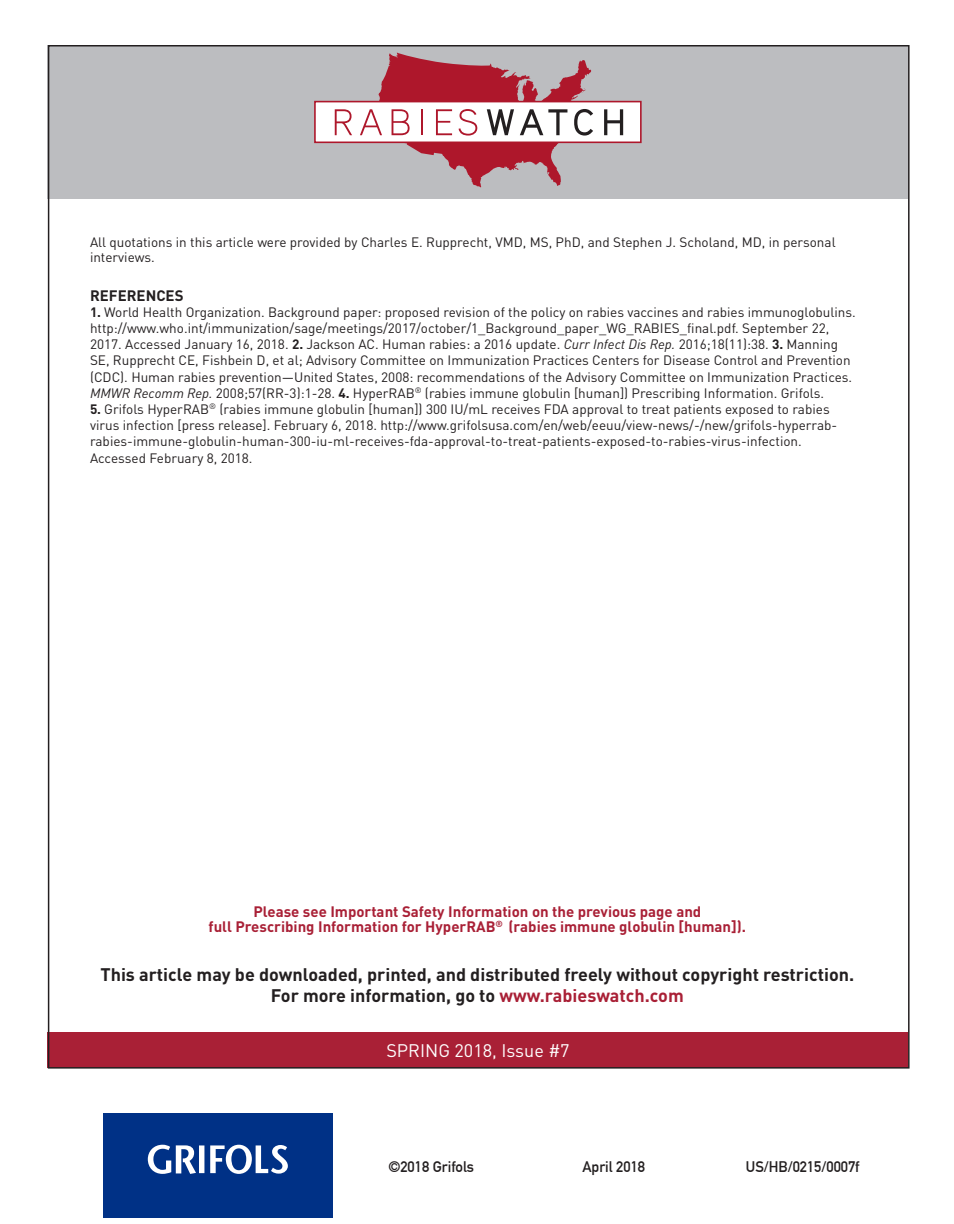
<style>
.page{position:relative;width:954px;height:1224px;background:#fff}
.page>*{position:absolute;margin:0;border:0;box-sizing:border-box;transform-origin:0 0}
.t1{font:700 18px/21.6px "DINOT";color:#231f20;text-align:center}
.t2{font:18px "DINOT";color:#fff}
.t3{font:700 15px/15px "DINOT";color:#a92036;text-align:center}
.t4{font:700 15px "DIN Alternate";color:#231f20}
.t5{font:700 15px "DINOT";color:#231f20}
.t6{font:13.5px/16.2px "DINOT";color:#231f20}
.s1{font-weight:700}
.s2{font-style:italic}
.s3{color:#a92036}
</style>
<div class="page">
<div style="left:48px;top:45px;width:860px;height:153px;background:#bcbdc0"></div>
<div style="left:315px;top:102px;width:326px;height:40px;background:#fff"></div>
<div style="left:314px;top:101px;width:328px;height:42px;border:2px solid #ae172b"></div>
<svg style="left:335px;top:109px;width:17px;height:26px"></svg>
<svg style="left:360px;top:52px;width:233px;height:135px"></svg>
<svg style="left:604px;top:109px;width:19px;height:26px"></svg>
<div style="left:48px;top:1033px;width:860px;height:35px;background:#a92036"></div>
<div style="left:103px;top:1113px;width:230px;height:105px;background:#003186"></div>
<svg style="left:148px;top:1145px;width:140px;height:29px"></svg>
<p class="t6" style="left:90px;top:234px;width:747px;line-height:15px">All quotations in this article were provided by Charles E. Rupprecht, VMD, MS, PhD, and Stephen J. Scholand, MD, in personal interviews.</p>
<p class="t5" style="left:90px;top:285px;width:95px">REFERENCES</p>
<p class="t6" style="left:90px;top:304px;width:767px"><span class="s1">1.</span> World Health Organization. Background paper: proposed revision of the policy on rabies vaccines and rabies immunoglobulins. http://www.who.int/immunization/sage/meetings/2017/october/1_Background_paper_WG_RABIES_final.pdf. September 22, 2017. Accessed January 16, 2018. <span class="s1">2.</span> Jackson AC. Human rabies: a 2016 update. <span class="s2">Curr Infect Dis Rep.</span> 2016;18(11):38. <span class="s1">3.</span> Manning SE, Rupprecht CE, Fishbein D, et al; Advisory Committee on Immunization Practices Centers for Disease Control and Prevention (CDC). Human rabies prevention—United States, 2008: recommendations of the Advisory Committee on Immunization Practices.<br><span class="s2">MMWR Recomm Rep.</span> 2008;57(RR-3):1-28. <span class="s1">4.</span> HyperRAB<sup>®</sup> (rabies immune globulin [human]) Prescribing Information. Grifols.</p>
<p class="t6" style="left:90px;top:401px;width:749px"><span class="s1">5.</span> Grifols HyperRAB<sup>®</sup> (rabies immune globulin [human]) 300 IU/mL receives FDA approval to treat patients exposed to rabies virus infection [press release]. February 6, 2018. http://www.grifolsusa.com/en/web/eeuu/view-news/-/new/grifols-hyperrab&shy;rabies-immune-globulin-human-300-iu-ml-receives-fda-approval-to-treat-patients-exposed-to-rabies-virus-infection.<br>Accessed February 8, 2018.</p>
<p class="t3" style="left:209px;top:904px;width:539px">Please see Important Safety Information on the previous page and<br>full Prescribing Information for HyperRAB<sup>®</sup> (rabies immune globulin [human]).</p>
<p class="t1" style="left:100px;top:963px;width:755px">This article may be downloaded, printed, and distributed freely without copyright restriction.<br>For more information, go to <span class="s3">www.rabieswatch.com</span></p>
<h1 class="t2" style="left:386px;top:1040px;width:185px">SPRING 2018, Issue #7</h1>
<p class="t4" style="left:388px;top:1155px;width:87px">©2018 Grifols</p>
<p class="t4" style="left:582px;top:1155px;width:64px">April 2018</p>
<p class="t4" style="left:746px;top:1155px;width:115px">US/HB/0215/0007f</p>
</div>
